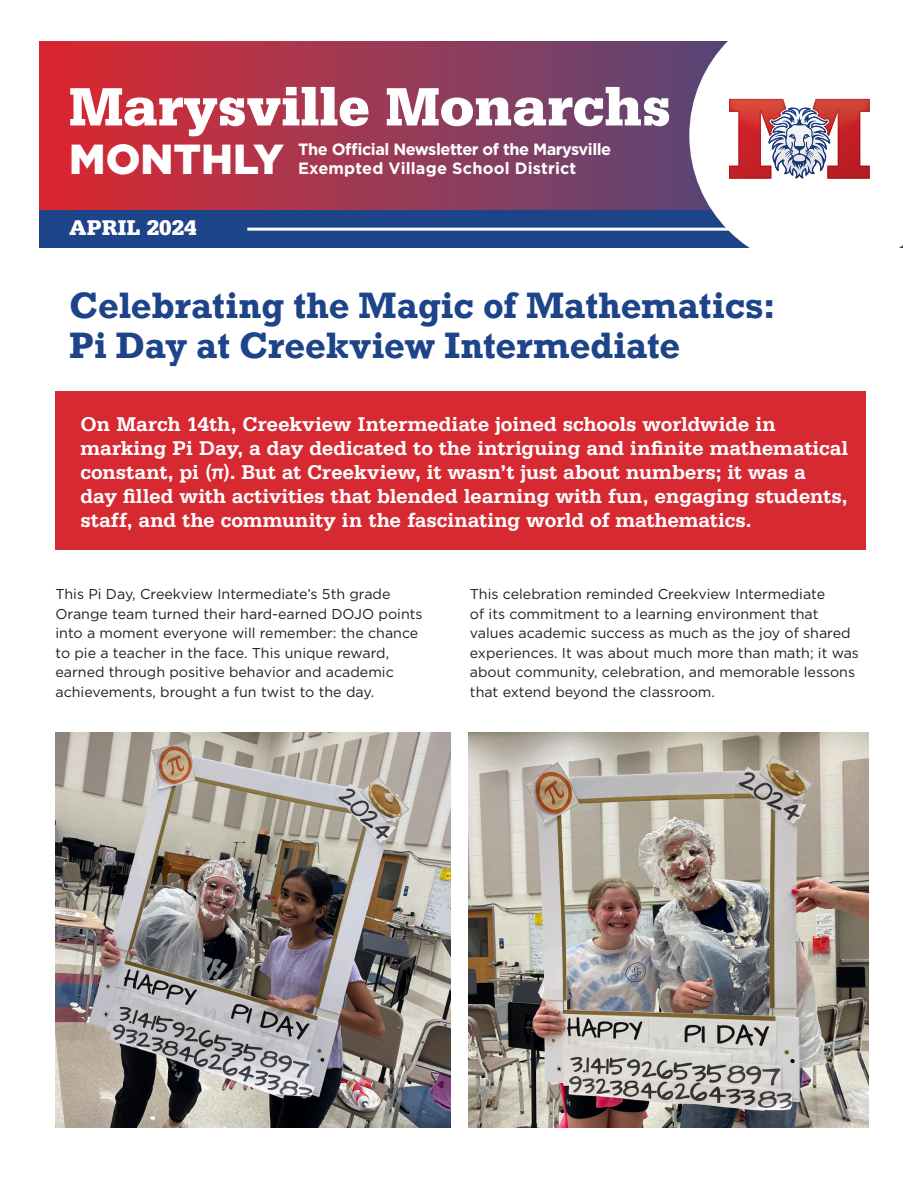
<style>
.page{position:relative;width:918px;height:1188px;background:#fff}
.page>*{position:absolute;margin:0;border:0;box-sizing:border-box;transform-origin:0 0}
.t1{font:900 57px "Serifa Std";color:#fff}
.t2{font:900 42px "Gotham";color:#fff}
.t3{font:700 34.5px/40.5px "Rockwell";color:#1d4389}
.t4{font:900 22.5px "Serifa Std";color:#fff}
.t5{font:700 21px/24px "Serifa Std";letter-spacing:-.01em;color:#fff}
.t6{font:700 16.35px/19.5px "Gotham";letter-spacing:-.03em;color:#fff}
.t7{font:14.25px/19.5px "Gotham";color:#231f20}
</style>
<div class="page">
<svg style="left:39px;top:41px;width:650px;height:169px;background:#9e3752"></svg>
<div style="left:39px;top:210px;width:864px;height:38px;background:#1d4389"></div>
<svg style="left:689px;top:41px;width:214px;height:207px"></svg>
<svg style="left:729px;top:99px;width:141px;height:80px"></svg>
<img style="left:812px;top:99px;width:58px;height:44px">
<img style="left:729px;top:99px;width:57px;height:44px">
<hr style="left:247px;top:228px;width:671px;height:3px;background:#fff">
<div style="left:56px;top:392px;width:810px;height:158px;background:#d62931"></div>
<img style="left:56px;top:732px;width:394px;height:396px">
<img style="left:468px;top:732px;width:400px;height:396px">
<p class="t1" style="left:69px;top:73px;width:603px">Marysville Monarchs</p>
<p class="t2" style="left:69px;top:130px;width:216px">MONTHLY</p>
<p class="t6" style="left:298px;top:139px;width:315px">The Official Newsletter of the Marysville<br>Exempted Village School District</p>
<p class="t4" style="left:69px;top:215px;width:129px">APRIL 2024</p>
<p class="t3" style="left:69px;top:284px;width:708px">Celebrating the Magic of Mathematics:<br>Pi Day at Creekview Intermediate</p>
<p class="t5" style="left:80px;top:412px;width:770px">On March 14th, Creekview Intermediate joined schools worldwide in marking Pi Day, a day dedicated to the intriguing and infinite mathematical constant, pi (π). But at Creekview, it wasn’t just about numbers; it was a<br>day filled with activities that blended learning with fun, engaging students, staff, and the community in the fascinating world of mathematics.</p>
<p class="t7" style="left:56px;top:584px;width:369px">This Pi Day, Creekview Intermediate’s 5th grade Orange team turned their hard-earned DOJO points into a moment everyone will remember: the chance to pie a teacher in the face. This unique reward, earned through positive behavior and academic achievements, brought a fun twist to the day.</p>
<p class="t7" style="left:470px;top:584px;width:391px">This celebration reminded Creekview Intermediate<br>of its commitment to a learning environment that values academic success as much as the joy of shared experiences. It was about much more than math; it was about community, celebration, and memorable lessons that extend beyond the classroom.</p>
</div>
